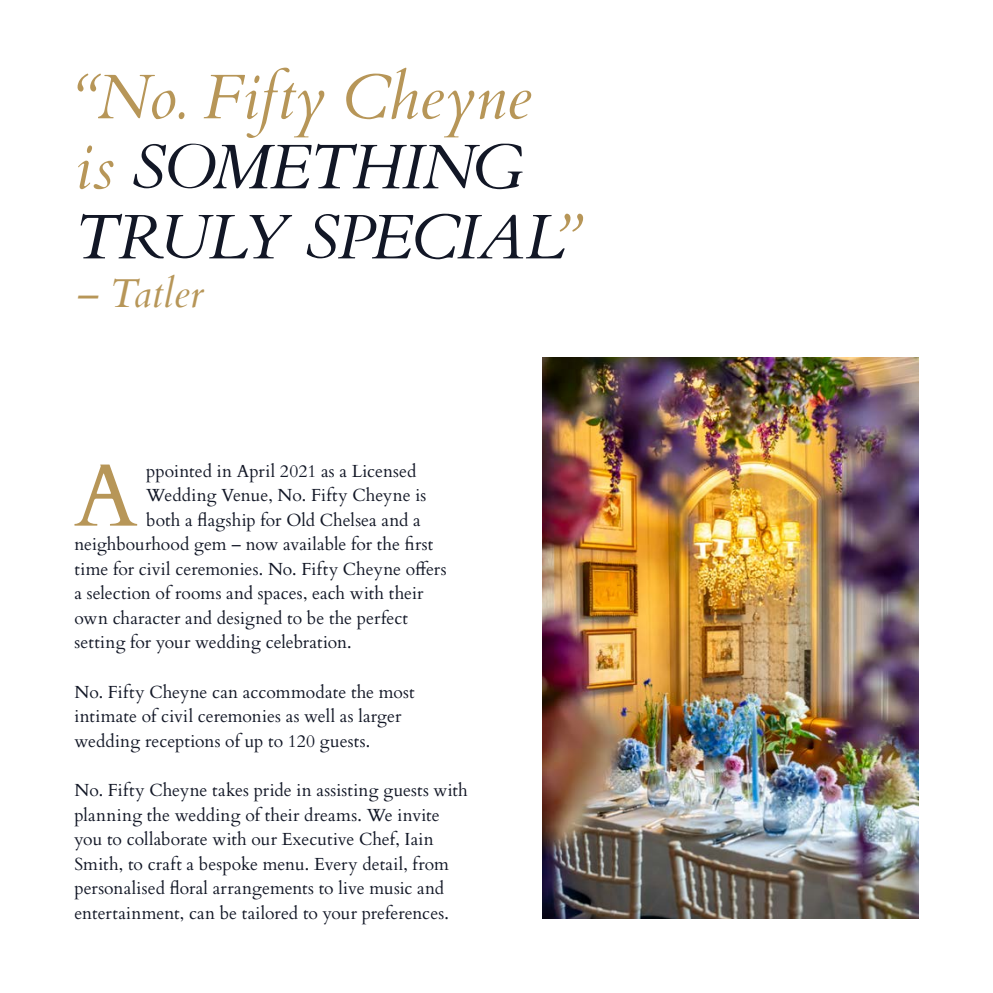
<style>
.page{position:relative;width:993px;height:993px;background:#fff}
.page>*{position:absolute;margin:0;border:0;box-sizing:border-box;transform-origin:0 0}
.t1{font:88.73px "Cardo";color:#b79658}
.t2{font:italic 63px/70px "Cardo";letter-spacing:-.01em;color:#121726}
.t3{font:italic 40.25px "Cardo";color:#b79658}
.t4{font:17.5px/24.5px "Cardo";letter-spacing:.005em;color:#121726}
.s1{color:#b79658}
</style>
<div class="page">
<img style="left:542px;top:357px;width:376px;height:561px">
<h2 class="t2" style="left:74px;top:61px;width:505px"><span class="s1">“No. Fifty Cheyne is</span> SOMETHING<br>TRULY SPECIAL<span class="s1">”</span></h2>
<h3 class="t3" style="left:74px;top:270px;width:130px">– Tatler</h3>
<h1 class="t1" style="left:74px;top:424px;width:65px">A</h1>
<p class="t4" style="left:146px;top:457px;width:272px">ppointed in April 2021 as a Licensed</p>
<p class="t4" style="left:146px;top:482px;width:281px">Wedding Venue, No. Fifty Cheyne is</p>
<p class="t4" style="left:146px;top:506px;width:276px">both a flagship for Old Chelsea and a</p>
<p class="t4" style="left:74px;top:531px;width:360px">neighbourhood gem – now available for the first</p>
<p class="t4" style="left:74px;top:555px;width:373px">time for civil ceremonies. No. Fifty Cheyne offers</p>
<p class="t4" style="left:74px;top:580px;width:350px">a selection of rooms and spaces, each with their</p>
<p class="t4" style="left:74px;top:604px;width:335px">own character and designed to be the perfect</p>
<p class="t4" style="left:74px;top:629px;width:279px">setting for your wedding celebration.</p>
<p class="t4" style="left:74px;top:678px;width:341px">No. Fifty Cheyne can accommodate the most intimate of civil ceremonies as well as larger wedding receptions of up to 120 guests.</p>
<p class="t4" style="left:74px;top:776px;width:395px">No. Fifty Cheyne takes pride in assisting guests with planning the wedding of their dreams. We invite you to collaborate with our Executive Chef, Iain Smith, to craft a bespoke menu. Every detail, from personalised floral arrangements to live music and entertainment, can be tailored to your preferences.</p>
</div>
